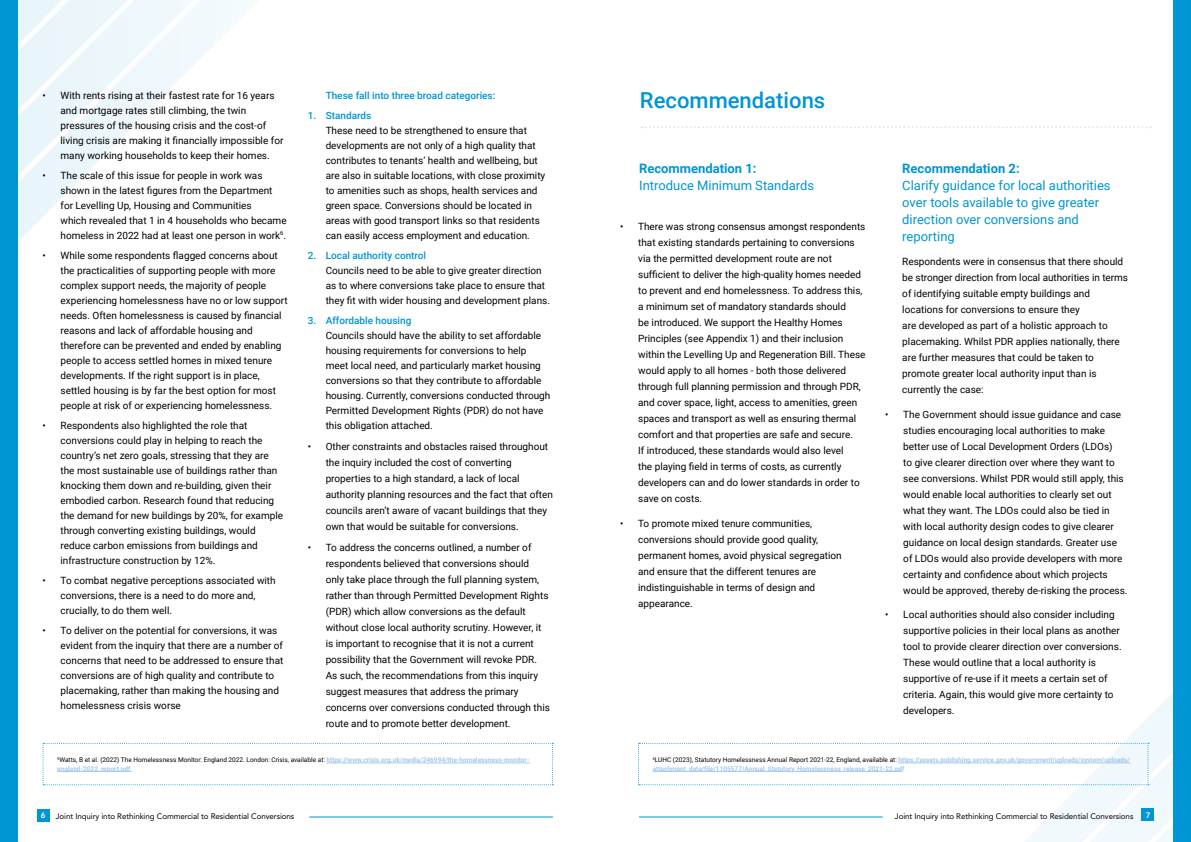
<style>
.page{position:relative;width:1191px;height:842px;background:#fff}
.page>*{position:absolute;margin:0;border:0;box-sizing:border-box;transform-origin:0 0}
.t1{font:500 22px "Roboto";color:#0095d4}
.t2{font:13px/17px "Roboto";color:#0095d4}
.t3{font:700 13px "Roboto";color:#0095d4}
.t4{font:10px/16px "Roboto";color:#000}
.t5{font:500 10px "Roboto";color:#0095d4}
.t6{font:8px "Avenir LT Std";letter-spacing:-.01em;color:#000}
.t7{font:800 8px "Avenir LT Std";color:#fff}
.t8{font:700 6.5px/8.5px "Roboto";color:#a3c8ec}
.s1{font-weight:400;color:#000}
</style>
<div class="page">
<div style="left:38px;top:809px;width:12px;height:13px;background:#0095d4"></div>
<svg style="left:18px;top:0;width:228px;height:241px"></svg>
<hr style="left:309px;top:816px;width:244px;height:1px;background:#0095d4">
<svg style="left:43px;top:743px;width:510px;height:42px"></svg>
<hr style="left:327px;top:763px;width:202px;height:1px;background:#a3c8ec">
<hr style="left:57px;top:771px;width:75px;height:1px;background:#a3c8ec">
<div style="left:0;top:0;width:18px;height:842px;background:#0095d4"></div>
<div style="left:1173px;top:0;width:18px;height:842px;background:#0095d4"></div>
<svg style="left:638px;top:693px;width:535px;height:149px"></svg>
<hr style="left:898px;top:763px;width:232px;height:1px;background:#a3c8ec">
<hr style="left:653px;top:771px;width:249px;height:1px;background:#a3c8ec">
<svg style="left:641px;top:126px;width:510px;height:2px"></svg>
<p class="t4" style="left:61px;top:87px;width:224px;line-height:15px;text-indent:-18px">• With rents rising at their fastest rate for 16 years and mortgage rates still climbing, the twin pressures of the housing crisis and the cost-of living crisis are making it financially impossible for many working households to keep their homes.</p>
<p class="t4" style="left:61px;top:167px;width:228px;line-height:15px;text-indent:-18px">• The scale of this issue for people in work was shown in the latest figures from the Department for Levelling Up, Housing and Communities<br>which revealed that 1 in 4 households who became homeless in 2022 had at least one person in work<sup>6</sup>.</p>
<p class="t4" style="left:61px;top:247px;width:229px;line-height:15px;text-indent:-18px">• While some respondents flagged concerns about the practicalities of supporting people with more complex support needs, the majority of people experiencing homelessness have no or low support needs. Often homelessness is caused by financial reasons and lack of affordable housing and therefore can be prevented and ended by enabling people to access settled homes in mixed tenure developments. If the right support is in place, settled housing is by far the best option for most people at risk of or experiencing homelessness.</p>
<p class="t4" style="left:61px;top:417px;width:224px;line-height:15px;text-indent:-18px">• Respondents also highlighted the role that conversions could play in helping to reach the country’s net zero goals, stressing that they are the most sustainable use of buildings rather than knocking them down and re-building, given their embodied carbon. Research found that reducing the demand for new buildings by 20%, for example through converting existing buildings, would reduce carbon emissions from buildings and infrastructure construction by 12%.</p>
<p class="t4" style="left:61px;top:572px;width:217px;line-height:15px;text-indent:-18px">• To combat negative perceptions associated with conversions, there is a need to do more and, crucially, to do them well.</p>
<p class="t4" style="left:61px;top:622px;width:224px;line-height:15px;text-indent:-18px">• To deliver on the potential for conversions, it was evident from the inquiry that there are a number of concerns that need to be addressed to ensure that conversions are of high quality and contribute to placemaking, rather than making the housing and homelessness crisis worse</p>
<p class="t5" style="left:326px;top:88px;width:171px">These fall into three broad categories:</p>
<p class="t5" style="left:308px;top:108px;width:65px">1. Standards</p>
<p class="t4" style="left:326px;top:122px;width:221px;line-height:15px">These need to be strengthened to ensure that developments are not only of a high quality that contributes to tenants’ health and wellbeing, but are also in suitable locations, with close proximity to amenities such as shops, health services and green space. Conversions should be located in areas with good transport links so that residents can easily access employment and education.</p>
<p class="t5" style="left:308px;top:248px;width:120px">2. Local authority control</p>
<p class="t4" style="left:326px;top:262px;width:226px;line-height:15px">Councils need to be able to give greater direction as to where conversions take place to ensure that they fit with wider housing and development plans.</p>
<p class="t5" style="left:308px;top:313px;width:105px">3. Affordable housing</p>
<p class="t4" style="left:326px;top:327px;width:226px;line-height:15px">Councils should have the ability to set affordable housing requirements for conversions to help meet local need, and particularly market housing conversions so that they contribute to affordable housing. Currently, conversions conducted through Permitted Development Rights (PDR) do not have this obligation attached.</p>
<p class="t4" style="left:326px;top:438px;width:229px;text-indent:-18px">• Other constraints and obstacles raised throughout the inquiry included the cost of converting properties to a high standard, a lack of local authority planning resources and the fact that often councils aren’t aware of vacant buildings that they own that would be suitable for conversions.</p>
<p class="t4" style="left:326px;top:539px;width:226px;text-indent:-18px">• To address the concerns outlined, a number of respondents believed that conversions should only take place through the full planning system, rather than through Permitted Development Rights (PDR) which allow conversions as the default without close local authority scrutiny. However, it is important to recognise that it is not a current possibility that the Government will revoke PDR.<br>As such, the recommendations from this inquiry suggest measures that address the primary concerns over conversions conducted through this route and to promote better development.</p>
<p class="t8" style="left:57px;top:756px;width:474px"><sup>5</sup><span class="s1">Watts, B et al. (2022) The Homelessness Monitor: England 2022. London: Crisis, available at:</span> https://www.crisis.org.uk/media/246994/the-homelessness-monitor&shy;england-2022_report.pdf</p>
<h1 class="t1" style="left:640px;top:85px;width:187px">Recommendations</h1>
<h2 class="t3" style="left:639px;top:159px;width:119px">Recommendation 1:</h2>
<h2 class="t2" style="left:639px;top:176px;width:176px">Introduce Minimum Standards</h2>
<p class="t4" style="left:638px;top:218px;width:229px;text-indent:-18px">• There was strong consensus amongst respondents that existing standards pertaining to conversions via the permitted development route are not sufficient to deliver the high-quality homes needed to prevent and end homelessness. To address this, a minimum set of mandatory standards should<br>be introduced. We support the Healthy Homes Principles (see Appendix 1) and their inclusion within the Levelling Up and Regeneration Bill. These would apply to all homes - both those delivered through full planning permission and through PDR, and cover space, light, access to amenities, green spaces and transport as well as ensuring thermal comfort and that properties are safe and secure.<br>If introduced, these standards would also level<br>the playing field in terms of costs, as currently developers can and do lower standards in order to save on costs.</p>
<p class="t4" style="left:638px;top:515px;width:205px;text-indent:-18px">• To promote mixed tenure communities, conversions should provide good quality, permanent homes, avoid physical segregation and ensure that the different tenures are indistinguishable in terms of design and appearance.</p>
<h2 class="t3" style="left:902px;top:159px;width:119px">Recommendation 2:</h2>
<h2 class="t2" style="left:902px;top:176px;width:210px">Clarify guidance for local authorities over tools available to give greater direction over conversions and reporting</h2>
<p class="t4" style="left:902px;top:253px;width:227px">Respondents were in consensus that there should be stronger direction from local authorities in terms of identifying suitable empty buildings and locations for conversions to ensure they<br>are developed as part of a holistic approach to placemaking. Whilst PDR applies nationally, there are further measures that could be taken to promote greater local authority input than is currently the case:</p>
<p class="t4" style="left:903px;top:406px;width:226px;text-indent:-18px">• The Government should issue guidance and case studies encouraging local authorities to make better use of Local Development Orders (LDOs)<br>to give clearer direction over where they want to see conversions. Whilst PDR would still apply, this would enable local authorities to clearly set out what they want. The LDOs could also be tied in with local authority design codes to give clearer guidance on local design standards. Greater use of LDOs would also provide developers with more certainty and confidence about which projects would be approved, thereby de-risking the process.</p>
<p class="t4" style="left:903px;top:606px;width:220px;text-indent:-18px">• Local authorities should also consider including supportive policies in their local plans as another tool to provide clearer direction over conversions.<br>These would outline that a local authority is supportive of re-use if it meets a certain set of criteria. Again, this would give more certainty to developers.</p>
<p class="t8" style="left:653px;top:756px;width:479px"><sup>6</sup><span class="s1">LUHC (2023), Statutory Homelessness Annual Report 2021-22, England, available at:</span> https://assets.publishing.service.gov.uk/government/uploads/system/uploads/ attachment_data/file/1105577/Annual_Statutory_Homelessness_release_2021-22.pdf</p>
<p class="t7" style="left:41px;top:810px;width:6px">6</p>
<p class="t6" style="left:56px;top:811px;width:240px">Joint Inquiry into Rethinking Commercial to Residential Conversions</p>
<p class="t6" style="left:895px;top:811px;width:240px">Joint Inquiry into Rethinking Commercial to Residential Conversions</p>
<p class="t7" style="left:1145px;top:810px;width:6px">7</p>
</div>
